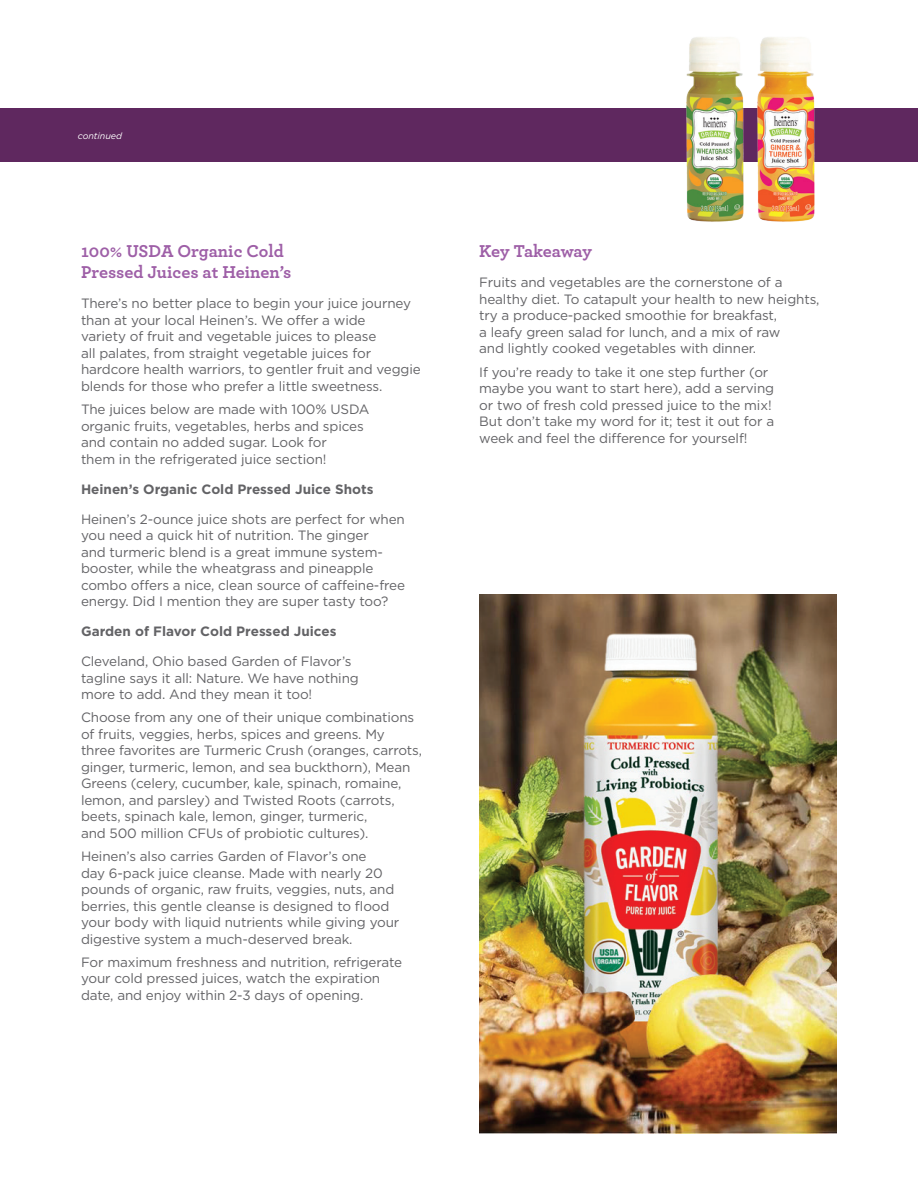
<style>
.page{position:relative;width:918px;height:1188px;background:#fff}
.page>*{position:absolute;margin:0;border:0;box-sizing:border-box;transform-origin:0 0}
.t1{font:700 18px/21px "Archer";color:#9e5fa7}
.t2{font:13.5px/16.5px "Gotham";letter-spacing:-.01em;color:#636366}
.t3{font:700 13.5px "Gotham";color:#636366}
.t4{font:italic 9px "Gotham";color:#fff}
</style>
<div class="page">
<div style="left:0;top:108px;width:918px;height:54px;background:#5f285f"></div>
<img style="left:479px;top:594px;width:358px;height:540px">
<img style="left:766px;top:37px;width:49px;height:185px">
<img style="left:686px;top:37px;width:80px;height:185px">
<p class="t4" style="left:78px;top:130px;width:46px">continued</p>
<h1 class="t1" style="left:81px;top:240px;width:212px">100% USDA Organic Cold<br>Pressed Juices at Heinen’s</h1>
<p class="t2" style="left:81px;top:295px;width:341px">There’s no better place to begin your juice journey than at your local Heinen’s. We offer a wide<br>variety of fruit and vegetable juices to please<br>all palates, from straight vegetable juices for hardcore health warriors, to gentler fruit and veggie blends for those who prefer a little sweetness.</p>
<p class="t2" style="left:81px;top:401px;width:290px">The juices below are made with 100% USDA organic fruits, vegetables, herbs and spices and contain no added sugar. Look for<br>them in the refrigerated juice section!</p>
<p class="t3" style="left:81px;top:480px;width:294px">Heinen’s Organic Cold Pressed Juice Shots</p>
<p class="t2" style="left:81px;top:510px;width:326px">Heinen’s 2-ounce juice shots are perfect for when you need a quick hit of nutrition. The ginger<br>and turmeric blend is a great immune system&shy;booster, while the wheatgrass and pineapple combo offers a nice, clean source of caffeine-free energy. Did I mention they are super tasty too?</p>
<p class="t3" style="left:81px;top:622px;width:257px">Garden of Flavor Cold Pressed Juices</p>
<p class="t2" style="left:81px;top:653px;width:279px">Cleveland, Ohio based Garden of Flavor’s tagline says it all: Nature. We have nothing more to add. And they mean it too!</p>
<p class="t2" style="left:81px;top:709px;width:343px">Choose from any one of their unique combinations of fruits, veggies, herbs, spices and greens. My three favorites are Turmeric Crush (oranges, carrots, ginger, turmeric, lemon, and sea buckthorn), Mean Greens (celery, cucumber, kale, spinach, romaine, lemon, and parsley) and Twisted Roots (carrots, beets, spinach kale, lemon, ginger, turmeric,<br>and 500 million CFUs of probiotic cultures).</p>
<p class="t2" style="left:81px;top:848px;width:320px">Heinen’s also carries Garden of Flavor’s one<br>day 6-pack juice cleanse. Made with nearly 20 pounds of organic, raw fruits, veggies, nuts, and berries, this gentle cleanse is designed to flood your body with liquid nutrients while giving your digestive system a much-deserved break.</p>
<p class="t2" style="left:81px;top:953px;width:323px">For maximum freshness and nutrition, refrigerate your cold pressed juices, watch the expiration date, and enjoy within 2-3 days of opening.</p>
<h1 class="t1" style="left:479px;top:240px;width:114px">Key Takeaway</h1>
<p class="t2" style="left:479px;top:274px;width:342px">Fruits and vegetables are the cornerstone of a healthy diet. To catapult your health to new heights, try a produce-packed smoothie for breakfast,<br>a leafy green salad for lunch, and a mix of raw<br>and lightly cooked vegetables with dinner.</p>
<p class="t2" style="left:479px;top:363px;width:296px">If you’re ready to take it one step further (or maybe you want to start here), add a serving or two of fresh cold pressed juice to the mix!<br>But don’t take my word for it; test it out for a week and feel the difference for yourself!</p>
</div>
